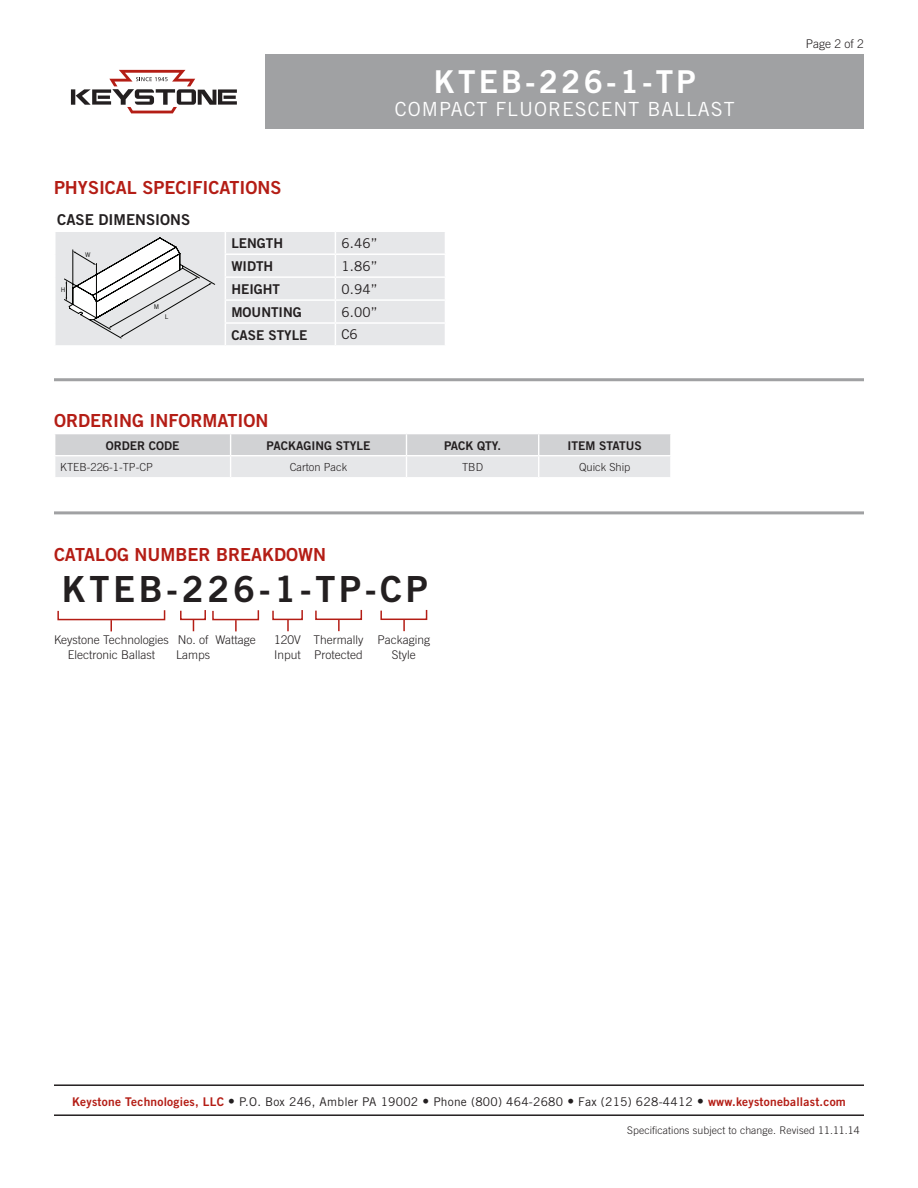
<style>
.page{position:relative;width:918px;height:1188px;background:#fff}
.page>*{position:absolute;margin:0;border:0;box-sizing:border-box;transform-origin:0 0}
.t1{font:36px "Trade Gothic Bold Two";letter-spacing:.1em;color:#231f20}
.t2{font:31.5px "Trade Gothic Bold Two";letter-spacing:.1em;color:#fff}
.t3{font:19.5px "Trade Gothic";letter-spacing:.05em;color:#fff}
.t4{font:18px "Trade Gothic Bold Two";color:#b41d15}
.t5{font:15px "Trade Gothic Bold Two";color:#231f20}
.t6{font:13.5px "Trade Gothic Bold Two";color:#231f20}
.t7{font:13.5px "Trade Gothic";letter-spacing:.01em;color:#231f20}
.t8{font:12px "Trade Gothic";letter-spacing:.02em;color:#231f20}
.t9{font:300 12px/14.4px "Trade Gothic";color:#231f20}
.t10{font:12px "Trade Gothic Bold Two";color:#231f20}
.t11{font:300 11.1px "Trade Gothic";color:#231f20}
.t12{font:300 10.5px "Trade Gothic";letter-spacing:.01em;color:#231f20}
.t13{font:6.45px "Trade Gothic";color:#040503}
.s1{font-family:"Trade Gothic Bold Two";color:#b41d15}
.s2{font-family:"Trade Gothic Bold Two";font-size:13.5px}
</style>
<div class="page">
<svg style="left:57px;top:610px;width:109px;height:21px"></svg>
<svg style="left:315px;top:609px;width:48px;height:22px"></svg>
<svg style="left:380px;top:609px;width:48px;height:22px"></svg>
<svg style="left:180px;top:610px;width:80px;height:21px"></svg>
<svg style="left:272px;top:610px;width:31px;height:21px"></svg>
<hr style="left:54px;top:378px;width:810px;height:3px;background:#a0a1a3">
<hr style="left:54px;top:511px;width:810px;height:3px;background:#a0a1a3">
<svg style="left:71px;top:70px;width:166px;height:43px"></svg>
<div style="left:266px;top:55px;width:598px;height:74px;background:#a0a1a3"></div>
<hr style="left:54px;top:1114px;width:810px;height:2px;background:#231f20">
<hr style="left:54px;top:1084px;width:810px;height:2px;background:#231f20">
<svg style="left:55px;top:434px;width:616px;height:43px;background:#dcdddf"></svg>
<hr style="left:670px;top:456px;width:2px;height:21px;background:#fff">
<div style="left:56px;top:232px;width:389px;height:113px;background:#e6e7e9"></div>
<hr style="left:335px;top:253px;width:111px;height:2px;background:#fff">
<hr style="left:335px;top:276px;width:111px;height:2px;background:#fff">
<hr style="left:335px;top:299px;width:111px;height:2px;background:#fff">
<hr style="left:335px;top:322px;width:111px;height:2px;background:#fff">
<hr style="left:225px;top:253px;width:110px;height:2px;background:#fff">
<hr style="left:225px;top:276px;width:110px;height:2px;background:#fff">
<hr style="left:225px;top:299px;width:110px;height:2px;background:#fff">
<hr style="left:225px;top:322px;width:110px;height:2px;background:#fff">
<svg style="left:225px;top:232px;width:1px;height:113px"></svg>
<svg style="left:335px;top:232px;width:1px;height:113px"></svg>
<svg style="left:63px;top:237px;width:153px;height:102px"></svg>
<p class="t2" style="left:434px;top:62px;width:263px">KTEB-226-1-TP</p>
<p class="t3" style="left:395px;top:97px;width:341px">COMPACT FLUORESCENT BALLAST</p>
<p class="t4" style="left:54px;top:177px;width:229px">PHYSICAL SPECIFICATIONS</p>
<p class="t5" style="left:57px;top:210px;width:134px">CASE DIMENSIONS</p>
<p class="t13" style="left:61px;top:286px;width:6px">H</p>
<p class="t13" style="left:85px;top:251px;width:7px">W</p>
<p class="t13" style="left:154px;top:303px;width:7px">M</p>
<p class="t13" style="left:165px;top:313px;width:5px">L</p>
<p class="t6" style="left:231px;top:235px;width:53px">LENGTH</p>
<p class="t7" style="left:341px;top:235px;width:38px">6.46”</p>
<p class="t6" style="left:231px;top:258px;width:43px">WIDTH</p>
<p class="t7" style="left:341px;top:258px;width:38px">1.86”</p>
<p class="t6" style="left:231px;top:281px;width:50px">HEIGHT</p>
<p class="t7" style="left:341px;top:281px;width:38px">0.94”</p>
<p class="t6" style="left:231px;top:304px;width:72px">MOUNTING</p>
<p class="t7" style="left:341px;top:304px;width:38px">6.00”</p>
<p class="t6" style="left:231px;top:327px;width:78px">CASE STYLE</p>
<p class="t7" style="left:341px;top:327px;width:18px">C6</p>
<p class="t4" style="left:54px;top:410px;width:216px">ORDERING INFORMATION</p>
<p class="t10" style="left:106px;top:438px;width:75px">ORDER CODE</p>
<p class="t10" style="left:267px;top:438px;width:105px">PACKAGING STYLE</p>
<p class="t10" style="left:444px;top:438px;width:59px">PACK QTY.</p>
<p class="t10" style="left:568px;top:438px;width:76px">ITEM STATUS</p>
<p class="t11" style="left:60px;top:461px;width:94px">KTEB-226-1-TP-CP</p>
<p class="t11" style="left:290px;top:461px;width:59px">Carton Pack</p>
<p class="t11" style="left:462px;top:461px;width:23px">TBD</p>
<p class="t11" style="left:579px;top:461px;width:53px">Quick Ship</p>
<p class="t4" style="left:54px;top:543px;width:274px">CATALOG NUMBER BREAKDOWN</p>
<p class="t1" style="left:62px;top:567px;width:367px">KTEB-226-1-TP-CP</p>
<p class="t9" style="left:54px;top:633px;width:116px">Keystone Technologies</p>
<p class="t9" style="left:68px;top:647px;width:89px">Electronic Ballast</p>
<p class="t9" style="left:176px;top:633px;width:35px">No. of<br>Lamps</p>
<p class="t9" style="left:274px;top:633px;width:28px">120V<br>Input</p>
<p class="t9" style="left:215px;top:633px;width:42px">Wattage</p>
<p class="t9" style="left:314px;top:633px;width:51px">Thermally<br>Protected</p>
<p class="t9" style="left:378px;top:633px;width:54px">Packaging</p>
<p class="t9" style="left:392px;top:647px;width:25px">Style</p>
<p class="t9" style="left:806px;top:36px;width:60px">Page 2 of 2</p>
<p class="t8" style="left:72px;top:1094px;width:775px"><span class="s1">Keystone Technologies, LLC</span> <span class="s2">•</span> P.O. Box 246, Ambler PA 19002 <span class="s2">•</span> Phone (800) 464-2680 <span class="s2">•</span> Fax (215) 628-4412 <span class="s2">•</span> <span class="s1">www.keystoneballast.com</span></p>
<p class="t12" style="left:627px;top:1124px;width:234px">Specifications subject to change. Revised 11.11.14</p>
</div>
